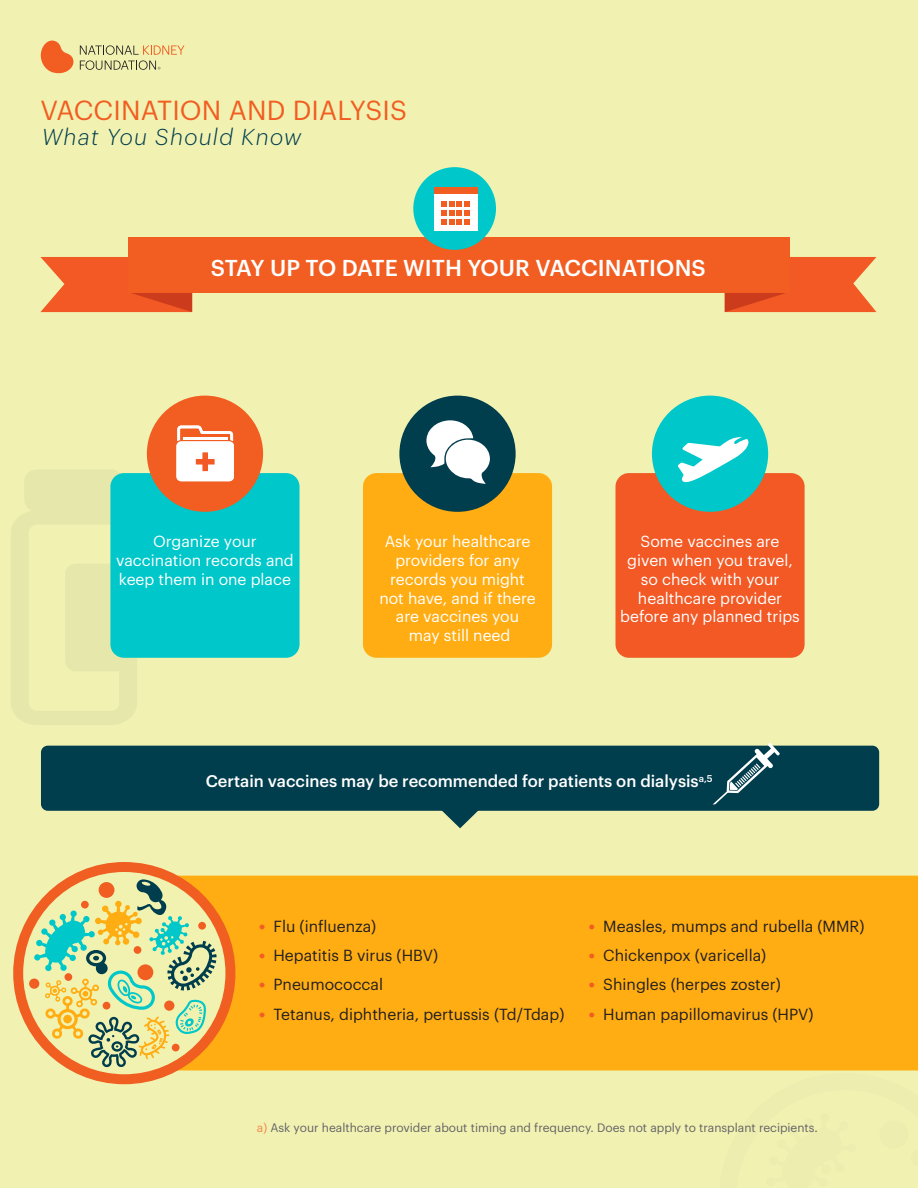
<style>
.page{position:relative;width:918px;height:1188px;background:#f1f2b2}
.page>*{position:absolute;margin:0;border:0;box-sizing:border-box;transform-origin:0 0}
.t1{font:27px "Graphik";letter-spacing:.005em;color:#f25d21}
.Tlitle{font:500 22.5px "Graphik";letter-spacing:.005em;color:#fff}
.t2{font:italic 300 22.5px "Graphik";letter-spacing:.06em;color:#003d4d}
.t3{font:500 16.5px "Graphik";color:#fff}
.t4{font:15.75px/18.9px "Graphik";color:#fff;text-align:center}
.t5{font:15.75px "Graphik";color:#231f20}
.t6{font:12px "Graphik";color:#636366}
.s1{font-weight:700;font-size:16.5px;color:#f25d21}
.s2{color:#f5854e}
</style>
<div class="page">
<div style="left:168px;top:876px;width:750px;height:194px;background:#ffad12"></div>
<svg style="left:18px;top:867px;width:212px;height:212px"></svg>
<div style="left:13px;top:862px;width:222px;height:222px;border:10px solid #f05e21;border-radius:50%"></div>
<div style="left:29px;top:979px;width:10px;height:10px;background:#f05e21;border-radius:50%"></div>
<svg style="left:34px;top:879px;width:183px;height:188px"></svg>
<svg style="left:11px;top:470px;width:126px;height:255px"></svg>
<div style="left:110px;top:473px;width:190px;height:185px;background:#00c7c9;border-radius:14px"></div>
<div style="left:363px;top:473px;width:189px;height:185px;background:#ffad12;border-radius:14px"></div>
<div style="left:615px;top:473px;width:190px;height:185px;background:#f25924;border-radius:14px"></div>
<div style="left:147px;top:396px;width:116px;height:116px;background:#f25d21;border-radius:50%"></div>
<svg style="left:176px;top:426px;width:58px;height:55px"></svg>
<hr style="left:183px;top:437px;width:44px;height:3px;background:#fff">
<div style="left:196px;top:459px;width:19px;height:6px;background:#f25924"></div>
<div style="left:202px;top:452px;width:6px;height:19px;background:#f25924"></div>
<div style="left:41px;top:746px;width:838px;height:65px;background:#003d4d;border-radius:7px"></div>
<svg style="left:439px;top:810px;width:42px;height:19px"></svg>
<div style="left:399px;top:396px;width:117px;height:116px;background:#003d4d;border-radius:50%"></div>
<svg style="left:426px;top:420px;width:64px;height:64px"></svg>
<div style="left:652px;top:396px;width:116px;height:116px;background:#00c7c9;border-radius:50%"></div>
<svg style="left:678px;top:437px;width:71px;height:45px"></svg>
<svg style="left:713px;top:743px;width:67px;height:62px"></svg>
<svg style="left:40px;top:257px;width:152px;height:55px;background:#ee6733"></svg>
<svg style="left:725px;top:257px;width:151px;height:55px;background:#ee6531"></svg>
<div style="left:128px;top:237px;width:662px;height:56px;background:#f25d21"></div>
<div style="left:413px;top:167px;width:83px;height:83px;background:#00c7c9;border-radius:50%"></div>
<div style="left:434px;top:188px;width:43px;height:43px;background:#fff"></div>
<div style="left:434px;top:187px;width:43px;height:7px;background:#f25d21"></div>
<svg style="left:441px;top:202px;width:29px;height:23px"></svg>
<svg style="left:41px;top:41px;width:32px;height:32px"></svg>
<svg style="left:80px;top:45px;width:104px;height:25px"></svg>
<p class="t1" style="left:41px;top:90px;width:368px">VACCINATION AND DIALYSIS</p>
<p class="t2" style="left:42px;top:121px;width:261px">What You Should Know</p>
<p class="Tlitle" style="left:211px;top:251px;width:497px">STAY UP TO DATE WITH YOUR VACCINATIONS</p>
<p class="t4" style="left:116px;top:530px;width:179px">Organize your vaccination records and keep them in one place</p>
<p class="t4" style="left:385px;top:530px;width:147px">Ask your healthcare providers for any records you might</p>
<p class="t4" style="left:379px;top:587px;width:158px">not have, and if there are vaccines you may still need</p>
<p class="t4" style="left:620px;top:530px;width:181px">Some vaccines are given when you travel, so check with your healthcare provider before any planned trips</p>
<p class="t3" style="left:206px;top:769px;width:508px">Certain vaccines may be recommended for patients on dialysis<sup>a,5</sup></p>
<p class="t5" style="left:259px;top:914px;width:119px"><span class="s1">•</span> Flu (influenza)</p>
<p class="t5" style="left:259px;top:944px;width:181px"><span class="s1">•</span> Hepatitis B virus (HBV)</p>
<p class="t5" style="left:259px;top:973px;width:126px"><span class="s1">•</span> Pneumococcal</p>
<p class="t5" style="left:259px;top:1002px;width:307px"><span class="s1">•</span> Tetanus, diphtheria, pertussis (Td/Tdap)</p>
<p class="t5" style="left:589px;top:914px;width:277px"><span class="s1">•</span> Measles, mumps and rubella (MMR)</p>
<p class="t5" style="left:589px;top:944px;width:179px"><span class="s1">•</span> Chickenpox (varicella)</p>
<p class="t5" style="left:589px;top:973px;width:193px"><span class="s1">•</span> Shingles (herpes zoster)</p>
<p class="t5" style="left:589px;top:1002px;width:226px"><span class="s1">•</span> Human papillomavirus (HPV)</p>
<p class="t6" style="left:257px;top:1118px;width:563px"><span class="s2">a)</span> Ask your healthcare provider about timing and frequency. Does not apply to transplant recipients.</p>
</div>
